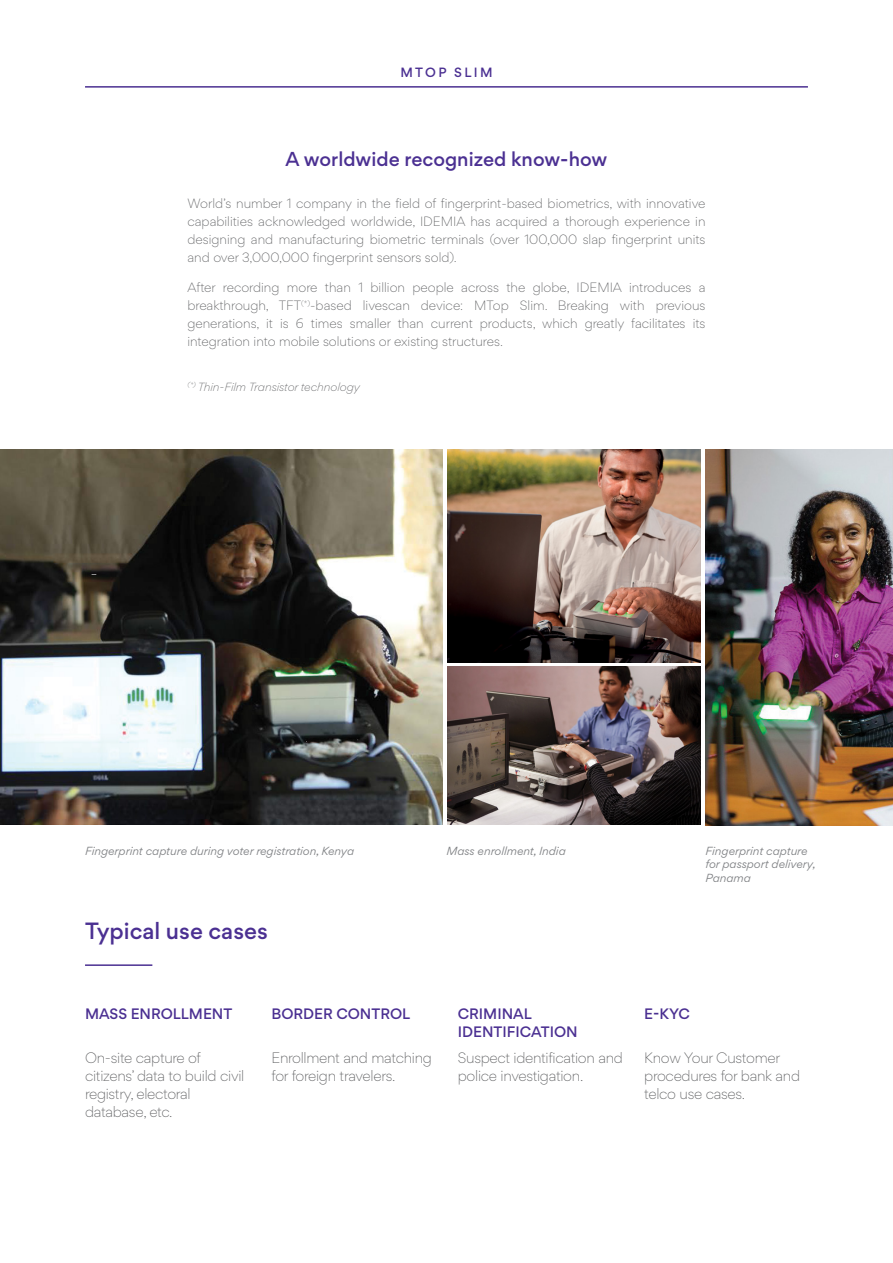
<style>
.page{position:relative;width:893px;height:1263px;background:#fff}
.page>*{position:absolute;margin:0;border:0;box-sizing:border-box;transform-origin:0 0}
.t1{font:500 21px "Gordita";color:#4b3092}
.t2{font:500 18px "Gordita";color:#4b3092}
.t3{font:300 13.5px/18px "Gordita";letter-spacing:-.02em;color:#58595b}
.t4{font:500 13.5px/18px "Gordita";color:#4b3092}
.t5{font:300 12px/18px "Gordita";color:#58595b;text-align:justify}
.t6{font:500 12px "Gordita";letter-spacing:.2em;color:#4b3092}
.t7{font:italic 10.5px/13.5px "Gordita";color:#808285}
.t8{font:italic 300 10.5px "Gordita";color:#58595b}
</style>
<div class="page">
<hr style="left:85px;top:86px;width:723px;height:2px;background:#4b3092">
<img style="left:0;top:449px;width:442px;height:375px">
<img style="left:447px;top:449px;width:253px;height:213px">
<img style="left:447px;top:666px;width:253px;height:158px">
<img style="left:705px;top:449px;width:188px;height:376px">
<hr style="left:85px;top:964px;width:67px;height:2px;background:#4b3092">
<p class="t6" style="left:400px;top:64px;width:91px">MT OP S LIM</p>
<h2 class="t2" style="left:286px;top:146px;width:323px">A WORLDWIDE RECOGNIZED KNOW-HOW</h2>
<p class="t5" style="left:187px;top:194px;width:520px">World’s number 1 company in the field of fingerprint-based biometrics, with innovative capabilities acknowledged worldwide, IDEMIA has acquired a thorough experience in designing and manufacturing biometric terminals (over 100,000 slap fingerprint units and over 3,000,000 fingerprint sensors sold).</p>
<p class="t5" style="left:187px;top:278px;width:520px">After recording more than 1 billion people across the globe, IDEMIA introduces a breakthrough, TFT<sup>(*)</sup>-based livescan device: MTop Slim. Breaking with previous generations, it is 6 times smaller than current products, which greatly facilitates its integration into mobile solutions or existing structures.</p>
<p class="t8" style="left:187px;top:379px;width:174px"><sup>(*)</sup> Thin-Film Transistor technology</p>
<p class="t7" style="left:85px;top:844px;width:271px">Fingerprint capture during voter registration, Kenya</p>
<p class="t7" style="left:446px;top:844px;width:121px">Mass enrollment, India</p>
<p class="t7" style="left:705px;top:844px;width:112px">Fingerprint capture for passport delivery,<br>Panama</p>
<h1 class="t1" style="left:85px;top:915px;width:184px">TYPICAL USE CASES</h1>
<p class="t4" style="left:85px;top:1005px;width:25px">MASS</p>
<p class="t4" style="left:131px;top:1005px;width:100px">ENROLLM ENT</p>
<p class="t4" style="left:271px;top:1005px;width:140px">BORDER CONTROL</p>
<p class="t4" style="left:458px;top:1005px;width:75px">CRIM INAL<br>IDENTIFICAT</p>
<p class="t4" style="left:550px;top:1023px;width:30px">ION</p>
<p class="t4" style="left:644px;top:1005px;width:47px">E -KYC</p>
<p class="t3" style="left:85px;top:1048px;width:161px">On-site capture of citizens’ data to build civil registry, electoral database, etc.</p>
<p class="t3" style="left:271px;top:1048px;width:162px">Enrollment and matching for foreign travelers.</p>
<p class="t3" style="left:458px;top:1048px;width:167px">Suspect identification and police investigation.</p>
<p class="t3" style="left:644px;top:1048px;width:157px">Know Your Customer procedures for bank and telco use cases.</p>
</div>
